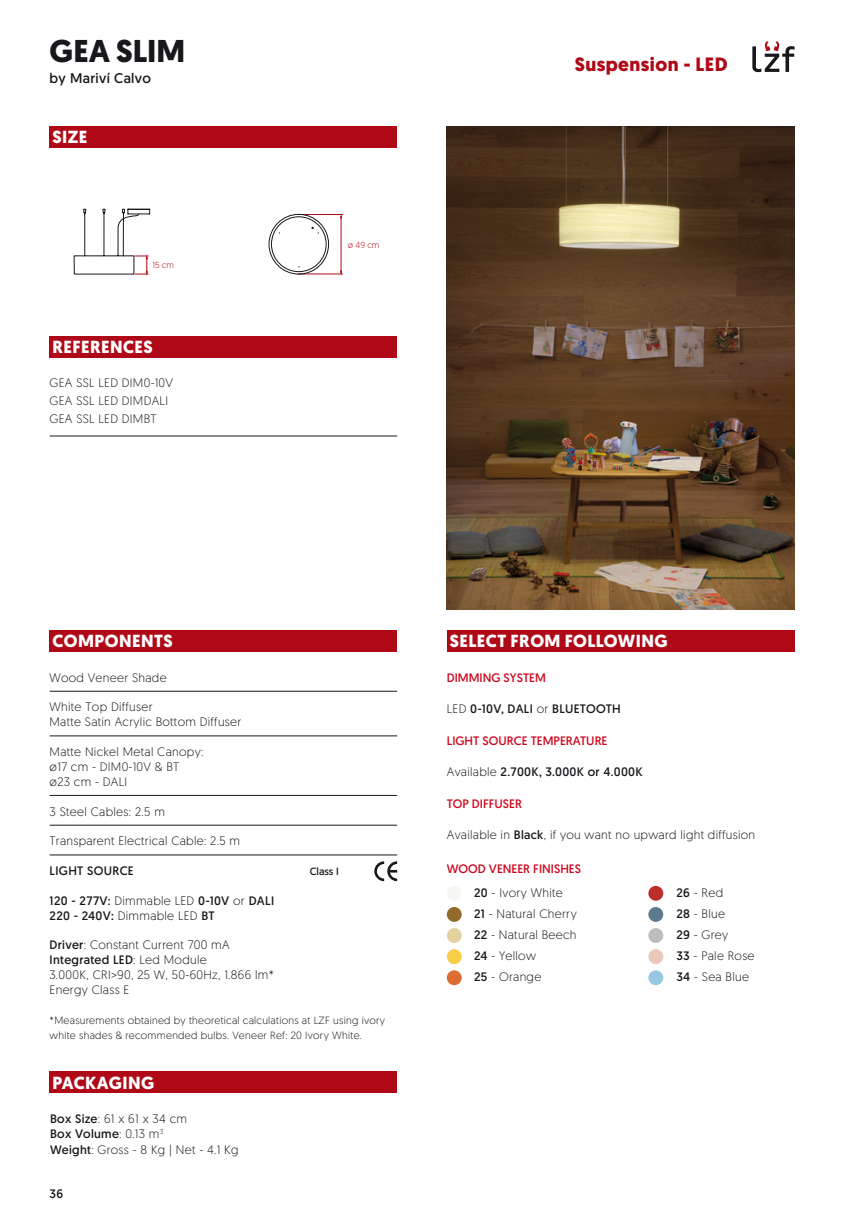
<style>
.page{position:relative;width:844px;height:1216px;background:#fff}
.page>*{position:absolute;margin:0;border:0;box-sizing:border-box;transform-origin:0 0}
.t1{font:700 31.5px "Geomanist";color:#1a171c}
.t2{font:700 19.25px "Geomanist";letter-spacing:.025em;color:#af0917}
.t3{font:700 17.5px "Geomanist";letter-spacing:.025em;color:#fff}
.t4{font:14px "Geomanist";letter-spacing:.025em;color:#1a171c}
.t5{font:300 12.25px/21px "Geomanist";letter-spacing:.025em;color:#1a171c}
.t6{font:12.25px/14.9px "Geomanist";letter-spacing:.025em;color:#1a171c}
.t7{font:12.25px "Geomanist";color:#cd071e}
.t8{font:300 10.5px/14.9px "Geomanist";letter-spacing:.025em;color:#1a171c}
.t9{font:10.5px "Geomanist";color:#1a171c}
.t10{font:300 8.75px "Geomanist";color:#af0917}
.s1{font-weight:300}
.s2{font-weight:400}
</style>
<div class="page">
<div style="left:446px;top:630px;width:348px;height:21px;background:#af0917"></div>
<div style="left:50px;top:126px;width:347px;height:21px;background:#af0917"></div>
<div style="left:50px;top:336px;width:347px;height:21px;background:#af0917"></div>
<div style="left:50px;top:1071px;width:347px;height:21px;background:#af0917"></div>
<div style="left:50px;top:630px;width:347px;height:21px;background:#af0917"></div>
<svg style="left:752px;top:41px;width:42px;height:31px"></svg>
<img style="left:446px;top:126px;width:348px;height:483px">
<svg style="left:74px;top:209px;width:76px;height:66px"></svg>
<hr style="left:341px;top:217px;width:1px;height:54px;background:#af0917">
<hr style="left:298px;top:274px;width:44px;height:1px;background:#af0917">
<hr style="left:298px;top:214px;width:44px;height:1px;background:#af0917">
<svg style="left:269px;top:214px;width:60px;height:60px"></svg>
<hr style="left:50px;top:691px;width:347px;height:1px;background:#1a171c">
<hr style="left:50px;top:735px;width:347px;height:1px;background:#1a171c">
<hr style="left:50px;top:795px;width:347px;height:1px;background:#1a171c">
<hr style="left:50px;top:824px;width:347px;height:1px;background:#1a171c">
<hr style="left:50px;top:854px;width:347px;height:1px;background:#1a171c">
<svg style="left:374px;top:861px;width:23px;height:20px"></svg>
<hr style="left:50px;top:435px;width:347px;height:1px;background:#1a171c">
<div style="left:446px;top:885px;width:15px;height:15px;background:#f6f6f3;border-radius:50%"></div>
<div style="left:446px;top:907px;width:15px;height:14px;background:#936a2d;border-radius:50%"></div>
<div style="left:446px;top:928px;width:15px;height:14px;background:#e4d1a0;border-radius:50%"></div>
<div style="left:446px;top:949px;width:15px;height:15px;background:#f7cc47;border-radius:50%"></div>
<div style="left:446px;top:970px;width:15px;height:15px;background:#dc6d33;border-radius:50%"></div>
<div style="left:648px;top:885px;width:15px;height:15px;background:#bd2e28;border-radius:50%"></div>
<div style="left:648px;top:907px;width:15px;height:14px;background:#5e7a8f;border-radius:50%"></div>
<div style="left:648px;top:928px;width:15px;height:14px;background:#bcbdbf;border-radius:50%"></div>
<div style="left:648px;top:949px;width:15px;height:15px;background:#eac9ba;border-radius:50%"></div>
<div style="left:648px;top:970px;width:15px;height:15px;background:#98c7e2;border-radius:50%"></div>
<h1 class="t1" style="left:50px;top:30px;width:137px">GEA SLIM</h1>
<p class="t4" style="left:50px;top:69px;width:103px">by Mariví Calvo</p>
<h3 class="t3" style="left:52px;top:125px;width:36px">SIZE</h3>
<p class="t10" style="left:152px;top:259px;width:23px">15 cm</p>
<h3 class="t3" style="left:52px;top:335px;width:102px">REFERENCES</h3>
<p class="t5" style="left:50px;top:373px;width:125px;line-height:18px">GEA SSL LED DIM0-10V<br>GEA SSL LED DIMDALI<br>GEA SSL LED DIMBT</p>
<p class="t10" style="left:348px;top:239px;width:33px">ø 49 cm</p>
<h2 class="t2" style="left:574px;top:51px;width:154px">Suspension - LED</h2>
<h3 class="t3" style="left:52px;top:629px;width:122px">COMPONENTS</h3>
<p class="t5" style="left:50px;top:666px;width:118px">Wood Veneer Shade</p>
<p class="t5" style="left:50px;top:699px;width:193px;line-height:14.7px">White Top Diffuser<br>Matte Satin Acrylic Bottom Diffuser</p>
<p class="t5" style="left:50px;top:743px;width:155px;line-height:14.9px">Matte Nickel Metal Canopy: ø17 cm - DIM0-10V &amp; BT<br>ø23 cm - DALI</p>
<p class="t5" style="left:50px;top:800px;width:117px">3 Steel Cables: 2.5 m</p>
<p class="t5" style="left:50px;top:830px;width:192px">Transparent Electrical Cable: 2.5 m</p>
<p class="t6" style="left:50px;top:863px;width:86px">LIGHT SOURCE</p>
<p class="t6" style="left:50px;top:892px;width:226px">120 - 277V: <span class="s1">Dimmable LED</span> 0-10V <span class="s1">or</span> DALI<br>220 - 240V: <span class="s1">Dimmable LED</span> BT</p>
<p class="t5" style="left:50px;top:937px;width:226px;line-height:14.9px"><span class="s2">Driver</span>: Constant Current 700 mA<br><span class="s2">Integrated LED</span>: Led Module<br>3.000K, CRI&gt;90, 25 W, 50-60Hz, 1.866 lm*<br>Energy Class E</p>
<p class="t8" style="left:50px;top:1012px;width:337px">*Measurements obtained by theoretical calculations at LZF using ivory white shades &amp; recommended bulbs. Veneer Ref: 20 Ivory White.</p>
<p class="t9" style="left:310px;top:864px;width:30px">Class I</p>
<h3 class="t3" style="left:52px;top:1070px;width:103px">PACKAGING</h3>
<p class="t5" style="left:50px;top:1110px;width:190px;line-height:15.8px"><span class="s2">Box Size</span>: 61 x 61 x 34 cm<br><span class="s2">Box Volume</span>: 0.13 m<sup>3<br></sup><span class="s2">Weight</span>: Gross - 8 Kg | Net - 4.1 Kg</p>
<p class="t6" style="left:50px;top:1185px;width:15px">36</p>
<h3 class="t3" style="left:449px;top:629px;width:219px">SELECT FROM FOLLOWING</h3>
<p class="t7" style="left:446px;top:669px;width:101px">DIMMING SYSTEM</p>
<p class="t6" style="left:446px;top:701px;width:175px"><span class="s1">LED</span> 0-10V, DALI <span class="s1">or</span> BLUETOOTH</p>
<p class="t7" style="left:446px;top:732px;width:162px">LIGHT SOURCE TEMPERATURE</p>
<p class="t6" style="left:446px;top:764px;width:197px"><span class="s1">Available</span> 2.700K, 3.000K or 4.000K</p>
<p class="t7" style="left:446px;top:795px;width:77px">TOP DIFFUSER</p>
<p class="t5" style="left:446px;top:823px;width:310px">Available in <span class="s2">Black</span>, if you want no upward light diffusion</p>
<p class="t7" style="left:446px;top:860px;width:136px">WOOD VENEER FINISHES</p>
<p class="t5" style="left:474px;top:881px;width:104px"><span class="s2">20</span> - Ivory White<br><span class="s2">21</span> - Natural Cherry<br><span class="s2">22</span> - Natural Beech<br><span class="s2">24</span> - Yellow<br><span class="s2">25</span> - Orange</p>
<p class="t5" style="left:676px;top:881px;width:80px"><span class="s2">26</span> - Red<br><span class="s2">28</span> - Blue<br><span class="s2">29</span> - Grey<br><span class="s2">33</span> - Pale Rose<br><span class="s2">34</span> - Sea Blue</p>
</div>
